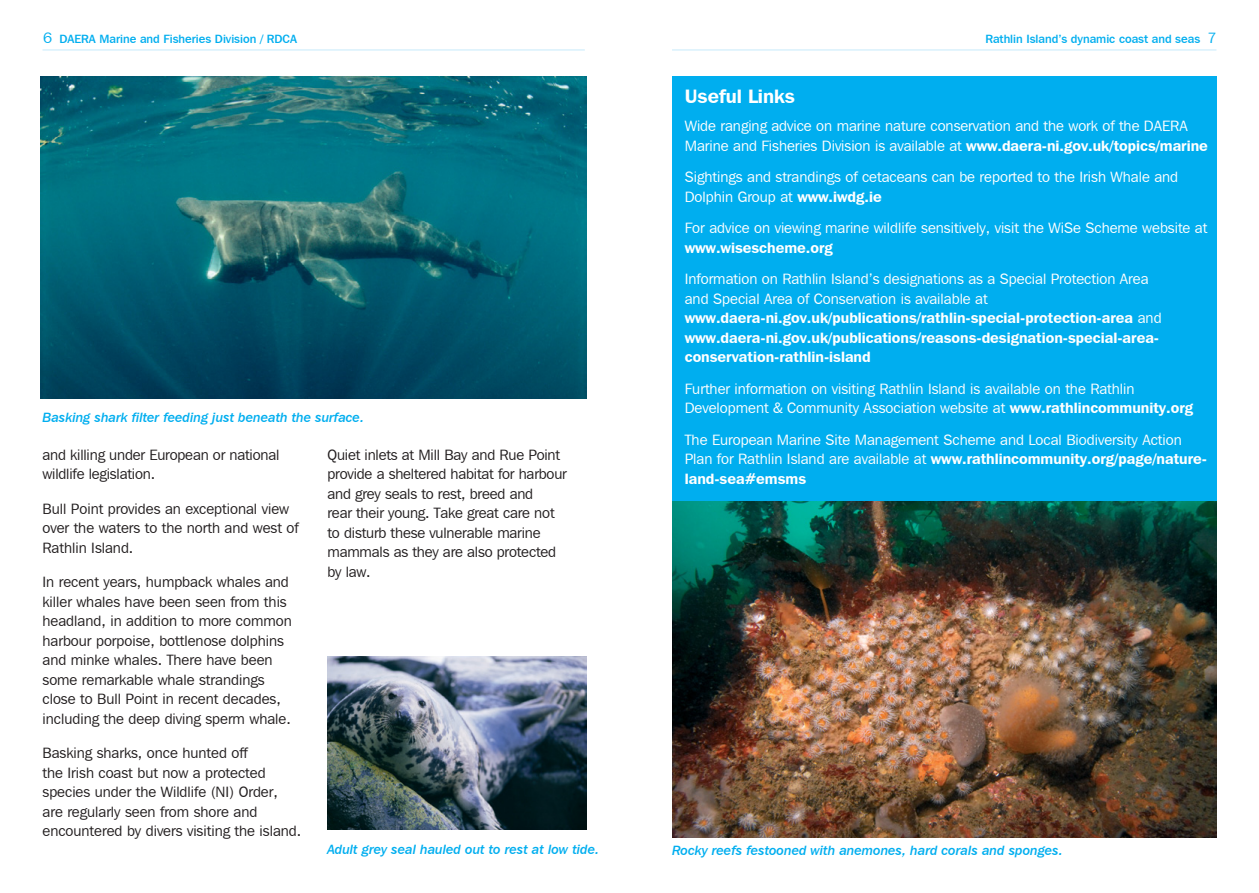
<style>
.page{position:relative;width:1259px;height:893px;background:#fff}
.page>*{position:absolute;margin:0;border:0;box-sizing:border-box;transform-origin:0 0}
.SUB{font:600 19.5px "Franklin Gothic IT Cby BT";color:#fff}
.body{font:15px/19.5px "Franklin Gothic IT Cby BT";color:#221e1f}
.body-2{font:15px/19.5px "Franklin Gothic IT Cby BT";color:#fff}
.body-3{font:600 15px/19.5px "Franklin Gothic IT Cby BT";color:#fff}
.t1{font:13.5px "Franklin Gothic IT Cby BT Med Ital";color:#00aeef}
.t2{font:500 12px "Franklin Gothic IT Cby BT";color:#00aeef}
.s1{font-weight:400;font-size:15px}
.s2{font-weight:600}
.s3{font-weight:400}
</style>
<div class="page">
<hr style="left:672px;top:50px;width:544px;height:1px;background:#c6eafb">
<hr style="left:43px;top:50px;width:542px;height:1px;background:#c6eafb">
<div style="left:672px;top:77px;width:544px;height:473px;background:#00aeef"></div>
<img style="left:672px;top:502px;width:544px;height:336px">
<img style="left:40px;top:77px;width:547px;height:322px">
<img style="left:327px;top:657px;width:260px;height:173px">
<p class="t2" style="left:43px;top:31px;width:255px"><span class="s1">6</span> DAERA Marine and Fisheries Division / RDCA</p>
<p class="t2" style="left:985px;top:31px;width:232px">Rathlin Island’s dynamic coast and seas <span class="s1">7</span></p>
<p class="t1" style="left:43px;top:409px;width:323px">Basking shark filter feeding just beneath the surface.</p>
<p class="body" style="left:43px;top:445px;width:238px">and killing under European or national wildlife legislation.</p>
<p class="body" style="left:43px;top:499px;width:258px">Bull Point provides an exceptional view over the waters to the north and west of<br>Rathlin Island.</p>
<p class="body" style="left:43px;top:572px;width:251px">In recent years, humpback whales and killer whales have been seen from this headland, in addition to more common harbour porpoise, bottlenose dolphins and minke whales. There have been some remarkable whale strandings close to Bull Point in recent decades, including the deep diving sperm whale.</p>
<p class="body" style="left:43px;top:743px;width:260px">Basking sharks, once hunted off<br>the Irish coast but now a protected species under the Wildlife (NI) Order, are regularly seen from shore and encountered by divers visiting the island.</p>
<p class="body" style="left:327px;top:445px;width:241px">Quiet inlets at Mill Bay and Rue Point provide a sheltered habitat for harbour and grey seals to rest, breed and<br>rear their young. Take great care not to disturb these vulnerable marine mammals as they are also protected by law.</p>
<p class="t1" style="left:327px;top:841px;width:273px">Adult grey seal hauled out to rest at low tide.</p>
<p class="SUB" style="left:685px;top:84px;width:112px">Useful Links</p>
<p class="body-2" style="left:685px;top:116px;width:524px">Wide ranging advice on marine nature conservation and the work of the DAERA<br>Marine and Fisheries Division is available at <span class="s2">www.daera-ni.gov.uk/topics/marine</span></p>
<p class="body-2" style="left:685px;top:167px;width:495px">Sightings and strandings of cetaceans can be reported to the Irish Whale and<br>Dolphin Group at <span class="s2">www.iwdg.ie</span></p>
<p class="body-2" style="left:685px;top:218px;width:524px">For advice on viewing marine wildlife sensitively, visit the WiSe Scheme website at <span class="s2">www.wisescheme.org</span></p>
<p class="body-3" style="left:685px;top:269px;width:478px"><span class="s3">Information on Rathlin Island’s designations as a Special Protection Area and Special Area of Conservation is available at </span>www.daera-ni.gov.uk/publications/rathlin-special-protection-area <span class="s3">and </span>www.daera-ni.gov.uk/publications/reasons-designation-special-area&shy;conservation-rathlin-island</p>
<p class="body-2" style="left:685px;top:378px;width:510px">Further information on visiting Rathlin Island is available on the Rathlin<br>Development &amp; Community Association website at <span class="s2">www.rathlincommunity.org</span></p>
<p class="body-2" style="left:685px;top:429px;width:524px">The European Marine Site Management Scheme and Local Biodiversity Action<br>Plan for Rathlin Island are available at <span class="s2">www.rathlincommunity.org/page/nature&shy;land-sea#emsms</span></p>
<p class="t1" style="left:672px;top:842px;width:392px">Rocky reefs festooned with anemones, hard corals and sponges.</p>
</div>
